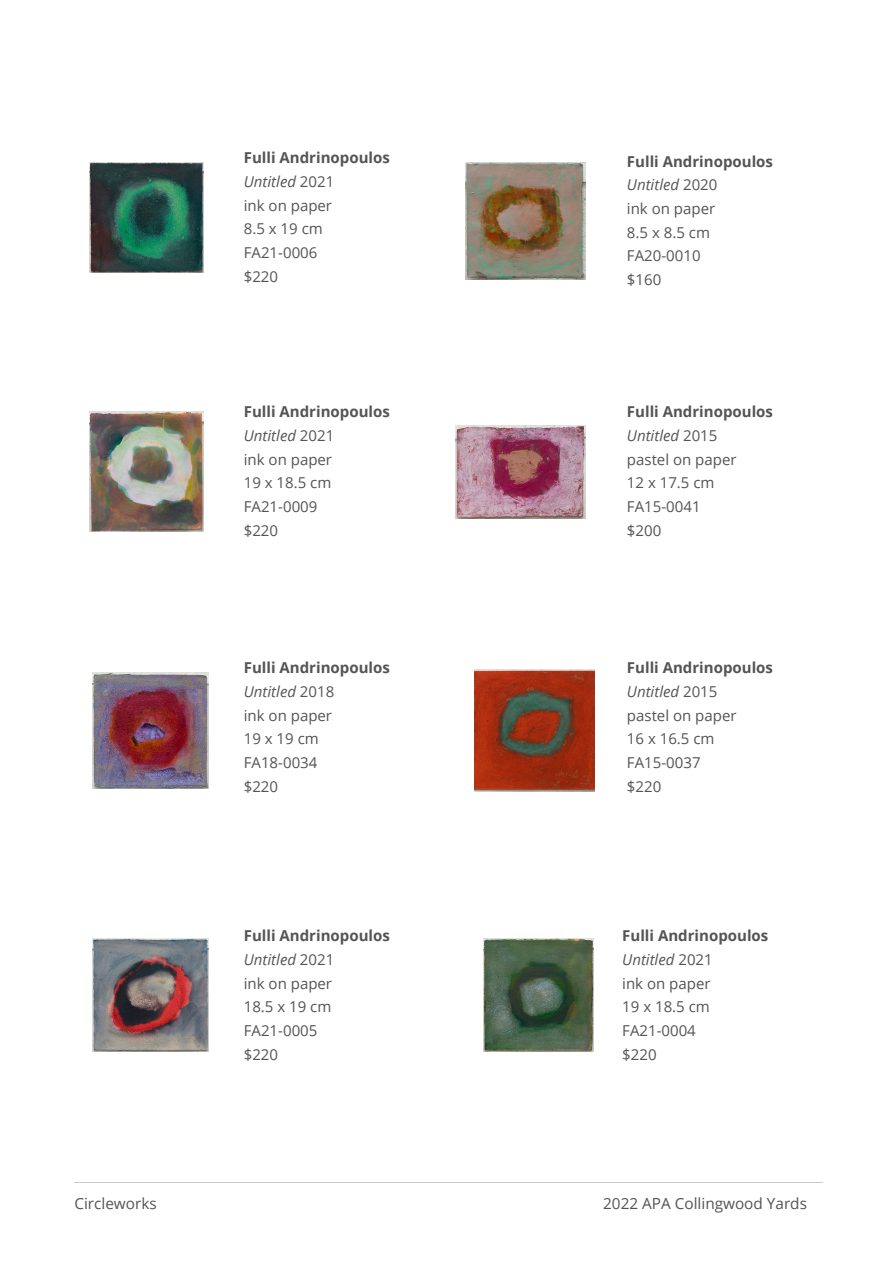
<style>
.page{position:relative;width:894px;height:1264px;background:#fff}
.page>*{position:absolute;margin:0;border:0;box-sizing:border-box;transform-origin:0 0}
.t1{font:15.3px "Open Sans";color:#545454}
.t2{font:15px "Open Sans";color:#545454}
.t3{font:700 15px "Open Sans";color:#545454}
.t4{font:italic 15px "Open Sans";color:#545454}
.s1{font-style:normal}
</style>
<div class="page">
<img style="left:89px;top:162px;width:114px;height:111px">
<img style="left:465px;top:162px;width:120px;height:117px">
<img style="left:89px;top:412px;width:114px;height:119px">
<img style="left:455px;top:425px;width:130px;height:93px">
<img style="left:92px;top:672px;width:116px;height:116px">
<img style="left:475px;top:669px;width:119px;height:122px">
<img style="left:92px;top:939px;width:116px;height:112px">
<img style="left:483px;top:939px;width:110px;height:112px">
<p class="t3" style="left:244px;top:147px;width:147px">Fulli Andrinopoulos</p>
<p class="t4" style="left:244px;top:171px;width:92px">Untitled <span class="s1">2021</span></p>
<p class="t2" style="left:244px;top:195px;width:90px">ink on paper</p>
<p class="t2" style="left:244px;top:218px;width:80px">8.5 x 19 cm</p>
<p class="t2" style="left:244px;top:242px;width:75px">FA21-0006</p>
<p class="t2" style="left:244px;top:266px;width:36px">$220</p>
<p class="t3" style="left:244px;top:401px;width:147px">Fulli Andrinopoulos</p>
<p class="t4" style="left:244px;top:425px;width:92px">Untitled <span class="s1">2021</span></p>
<p class="t2" style="left:244px;top:449px;width:90px">ink on paper</p>
<p class="t2" style="left:244px;top:472px;width:89px">19 x 18.5 cm</p>
<p class="t2" style="left:244px;top:496px;width:75px">FA21-0009</p>
<p class="t2" style="left:244px;top:519px;width:36px">$220</p>
<p class="t3" style="left:244px;top:657px;width:147px">Fulli Andrinopoulos</p>
<p class="t4" style="left:244px;top:681px;width:92px">Untitled <span class="s1">2018</span></p>
<p class="t2" style="left:244px;top:704px;width:90px">ink on paper</p>
<p class="t2" style="left:244px;top:728px;width:76px">19 x 19 cm</p>
<p class="t2" style="left:244px;top:752px;width:75px">FA18-0034</p>
<p class="t2" style="left:244px;top:775px;width:36px">$220</p>
<p class="t3" style="left:244px;top:925px;width:147px">Fulli Andrinopoulos</p>
<p class="t4" style="left:244px;top:949px;width:92px">Untitled <span class="s1">2021</span></p>
<p class="t2" style="left:244px;top:972px;width:90px">ink on paper</p>
<p class="t2" style="left:244px;top:996px;width:89px">18.5 x 19 cm</p>
<p class="t2" style="left:244px;top:1020px;width:75px">FA21-0005</p>
<p class="t2" style="left:244px;top:1043px;width:36px">$220</p>
<p class="t3" style="left:626px;top:151px;width:147px">Fulli Andrinopoulos</p>
<p class="t4" style="left:626px;top:174px;width:92px">Untitled <span class="s1">2020</span></p>
<p class="t2" style="left:626px;top:198px;width:90px">ink on paper</p>
<p class="t2" style="left:626px;top:222px;width:84px">8.5 x 8.5 cm</p>
<p class="t2" style="left:626px;top:245px;width:75px">FA20-0010</p>
<p class="t2" style="left:626px;top:269px;width:36px">$160</p>
<p class="t3" style="left:626px;top:401px;width:147px">Fulli Andrinopoulos</p>
<p class="t4" style="left:626px;top:425px;width:92px">Untitled <span class="s1">2015</span></p>
<p class="t2" style="left:626px;top:449px;width:111px">pastel on paper</p>
<p class="t2" style="left:626px;top:472px;width:89px">12 x 17.5 cm</p>
<p class="t2" style="left:626px;top:496px;width:75px">FA15-0041</p>
<p class="t2" style="left:626px;top:519px;width:36px">$200</p>
<p class="t3" style="left:626px;top:657px;width:147px">Fulli Andrinopoulos</p>
<p class="t4" style="left:626px;top:681px;width:92px">Untitled <span class="s1">2015</span></p>
<p class="t2" style="left:626px;top:704px;width:111px">pastel on paper</p>
<p class="t2" style="left:626px;top:728px;width:89px">16 x 16.5 cm</p>
<p class="t2" style="left:626px;top:752px;width:75px">FA15-0037</p>
<p class="t2" style="left:626px;top:775px;width:36px">$220</p>
<p class="t3" style="left:622px;top:925px;width:147px">Fulli Andrinopoulos</p>
<p class="t4" style="left:622px;top:949px;width:92px">Untitled <span class="s1">2021</span></p>
<p class="t2" style="left:622px;top:972px;width:90px">ink on paper</p>
<p class="t2" style="left:622px;top:996px;width:89px">19 x 18.5 cm</p>
<p class="t2" style="left:622px;top:1020px;width:75px">FA21-0004</p>
<p class="t2" style="left:622px;top:1043px;width:36px">$220</p>
<p class="t1" style="left:74px;top:1192px;width:84px">Circleworks</p>
<p class="t1" style="left:603px;top:1192px;width:205px">2022 APA Collingwood Yards</p>
</div>
